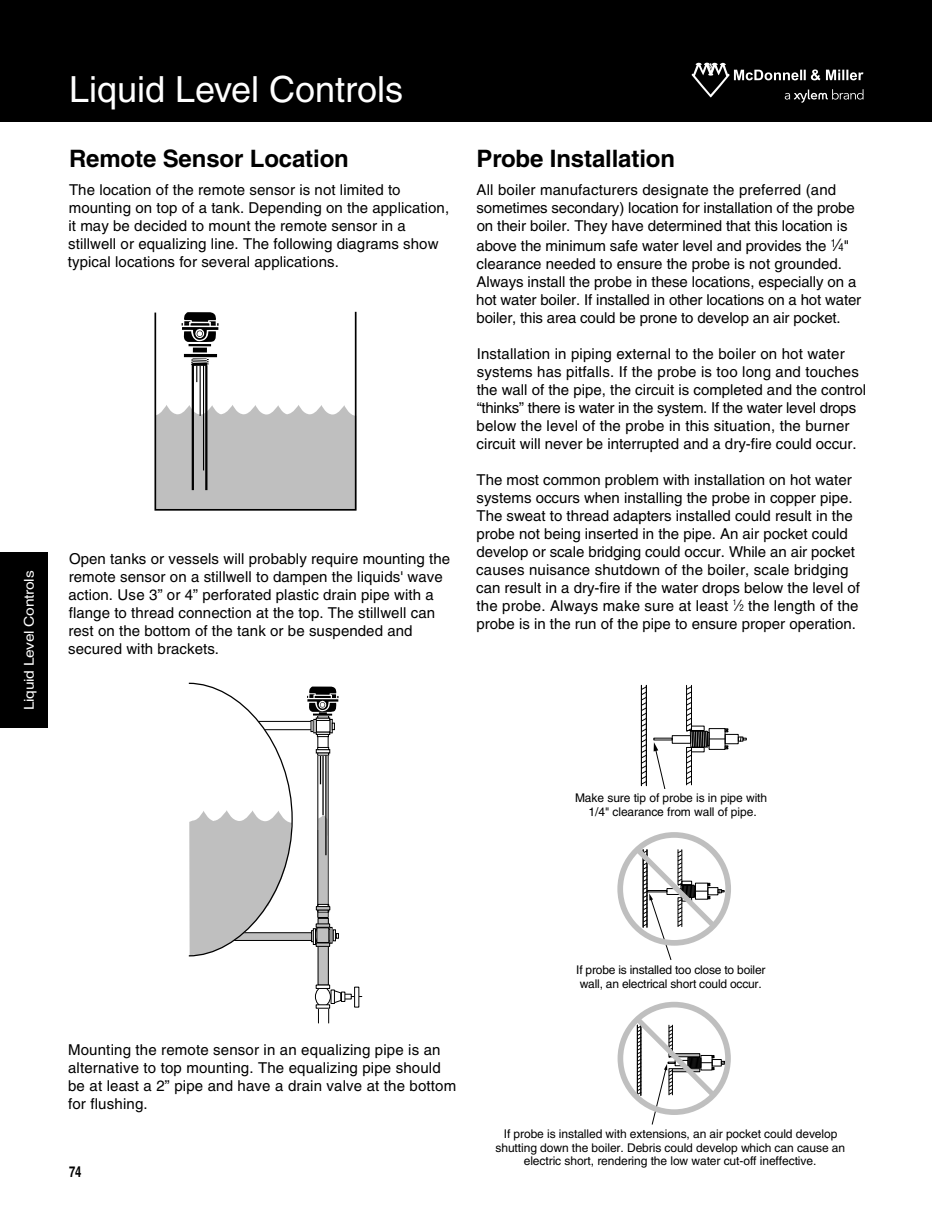
<style>
.page{position:relative;width:932px;height:1215px;background:#fff}
.page>*{position:absolute;margin:0;border:0;box-sizing:border-box;transform-origin:0 0}
.t1{font:36px "Helvetica";color:#fff}
.t2{font:700 24px "Helvetica";letter-spacing:-.005em;color:#000}
.t3{font:15px/18px "Helvetica";letter-spacing:.005em;color:#000}
.t4{font:700 15px "Helvetica";color:#000;scale:.75 1}
.t5{font:13.5px "Helvetica";letter-spacing:-.015em;color:#fff;scale:1.15 1}
.t6{font:12px/13.5px "Helvetica";letter-spacing:-.005em;color:#000;text-align:center}
.s1{font-stretch:condensed;font-size:16.5px}
.s2{font-stretch:condensed;font-size:10.5px}
.s3{font-stretch:condensed}
.s4{font-stretch:condensed;font-size:9px}
</style>
<div class="page">
<div style="left:0;top:0;width:932px;height:122px;background:#000"></div>
<div style="left:0;top:553px;width:47px;height:175px;background:#000"></div>
<svg style="left:691px;top:63px;width:172px;height:40px"></svg>
<svg style="left:154px;top:311px;width:203px;height:200px"></svg>
<hr style="left:205px;top:365px;width:2px;height:125px;background:#000">
<div style="left:318px;top:830px;width:9px;height:86px;background:#bfbfbf"></div>
<hr style="left:322px;top:756px;width:2px;height:59px;background:#000">
<svg style="left:319px;top:814px;width:6px;height:16px"></svg>
<div style="left:318px;top:918px;width:10px;height:67px;background:#bfbfbf"></div>
<div style="left:317px;top:918px;width:12px;height:68px;border:1px solid #000"></div>
<svg style="left:319px;top:904px;width:10px;height:9px"></svg>
<div style="left:341px;top:994px;width:11px;height:5px;border:1px solid #000"></div>
<div style="left:316px;top:943px;width:14px;height:4px;border:1px solid #000"></div>
<svg style="left:307px;top:687px;width:31px;height:50px"></svg>
<div style="left:316px;top:720px;width:14px;height:12px;background:#fff"></div>
<div style="left:316px;top:720px;width:14px;height:12px;border:1px solid #000"></div>
<div style="left:316px;top:749px;width:14px;height:4px;border:1px solid #000"></div>
<svg style="left:317px;top:747px;width:12px;height:37px"></svg>
<div style="left:234px;top:933px;width:77px;height:7px;background:#bfbfbf"></div>
<div style="left:233px;top:932px;width:79px;height:9px;border:1px solid #000"></div>
<div style="left:316px;top:906px;width:14px;height:4px;border:1px solid #000"></div>
<div style="left:315px;top:986px;width:16px;height:21px;border:1px solid #000;border-radius:50%"></div>
<svg style="left:316px;top:985px;width:29px;height:38px"></svg>
<div style="left:354px;top:987px;width:5px;height:21px;border:1px solid #000"></div>
<svg style="left:311px;top:924px;width:28px;height:22px"></svg>
<div style="left:316px;top:923px;width:14px;height:5px;border:1px solid #000"></div>
<div style="left:317px;top:928px;width:12px;height:14px;background:#bfbfbf"></div>
<div style="left:316px;top:927px;width:13px;height:16px;border:1px solid #000"></div>
<svg style="left:188px;top:682px;width:105px;height:275px"></svg>
<hr style="left:259px;top:721px;width:52px;height:1px;background:#000">
<hr style="left:265px;top:729px;width:46px;height:1px;background:#000">
<hr style="left:325px;top:755px;width:1px;height:100px;background:#000">
<div style="left:724px;top:734px;width:14px;height:10px;border:1px solid #000"></div>
<svg style="left:738px;top:736px;width:8px;height:6px"></svg>
<div style="left:671px;top:735px;width:20px;height:9px;border:1px solid #000"></div>
<div style="left:686px;top:685px;width:6px;height:46px;border:1px solid #000"></div>
<hr style="left:641px;top:685px;width:1px;height:101px;background:#000">
<hr style="left:646px;top:685px;width:1px;height:101px;background:#000">
<svg style="left:642px;top:686px;width:4px;height:99px"></svg>
<svg style="left:685px;top:686px;width:43px;height:99px"></svg>
<svg style="left:653px;top:738px;width:20px;height:51px"></svg>
<svg style="left:617px;top:832px;width:114px;height:128px"></svg>
<svg style="left:617px;top:1002px;width:113px;height:123px"></svg>
<p class="t5" style="left:24px;top:710px;width:123px;rotate:-90deg">Liquid Level Controls</p>
<h1 class="t1" style="left:69px;top:76px;width:336px">Liquid Level Controls</h1>
<h2 class="t2" style="left:69px;top:150px;width:281px">Remote Sensor Location</h2>
<p class="t3" style="left:68px;top:182px;width:383px">The location of the remote sensor is not limited to mounting on top of a tank. Depending on the application, it may be decided to mount the remote sensor in a stillwell or equalizing line. The following diagrams show typical locations for several applications.</p>
<p class="t3" style="left:68px;top:552px;width:383px">Open tanks or vessels will probably require mounting the remote sensor on a stillwell to dampen the liquids' wave action. Use 3” or 4” perforated plastic drain pipe with a flange to thread connection at the top. The stillwell can rest on the bottom of the tank or be suspended and secured with brackets.</p>
<h2 class="t2" style="left:476px;top:150px;width:200px">Probe Installation</h2>
<p class="t3" style="left:476px;top:182px;width:380px">All boiler manufacturers designate the preferred (and sometimes secondary) location for installation of the probe on their boiler. They have determined that this location is</p>
<p class="t3" style="left:476px;top:238px;width:386px">above the minimum safe water level and provides the <sup>1</sup><span class="s1">⁄</span><span class="s2">4</span>" clearance needed to ensure the probe is not grounded.<br>Always install the probe in these locations, especially on a hot water boiler. If installed in other locations on a hot water boiler, this area could be prone to develop an air pocket.</p>
<p class="t3" style="left:476px;top:346px;width:391px">Installation in piping external to the boiler on hot water systems has pitfalls. If the probe is too long and touches the wall of the pipe, the circuit is completed and the control “thinks” there is water in the system. If the water level drops below the level of the probe in this situation, the burner circuit will never be interrupted and a dry-fire could occur.</p>
<p class="t3" style="left:476px;top:472px;width:385px">The most common problem with installation on hot water systems occurs when installing the probe in copper pipe.<br>The sweat to thread adapters installed could result in the probe not being inserted in the pipe. An air pocket could develop or scale bridging could occur. While an air pocket causes nuisance shutdown of the boiler, scale bridging can result in a dry-fire if the water drops below the level of the probe. Always make sure at least <sup>1</sup><span class="s3">⁄</span><span class="s4">2</span> the length of the probe is in the run of the pipe to ensure proper operation.</p>
<p class="t6" style="left:575px;top:793px;width:194px">Make sure tip of probe is in pipe with<br>1/4" clearance from wall of pipe.</p>
<p class="t3" style="left:68px;top:1042px;width:389px">Mounting the remote sensor in an equalizing pipe is an alternative to top mounting. The equalizing pipe should be at least a 2” pipe and have a drain valve at the bottom for flushing.</p>
<p class="t4" style="left:69px;top:1166px;width:18px">74</p>
<p class="t6" style="left:576px;top:964px;width:191px;text-align:left">If probe is installed too close to boiler wall, an electrical short could occur.</p>
<p class="t6" style="left:495px;top:1128px;width:351px">If probe is installed with extensions, an air pocket could develop shutting down the boiler. Debris could develop which can cause an electric short, rendering the low water cut-off ineffective.</p>
</div>
